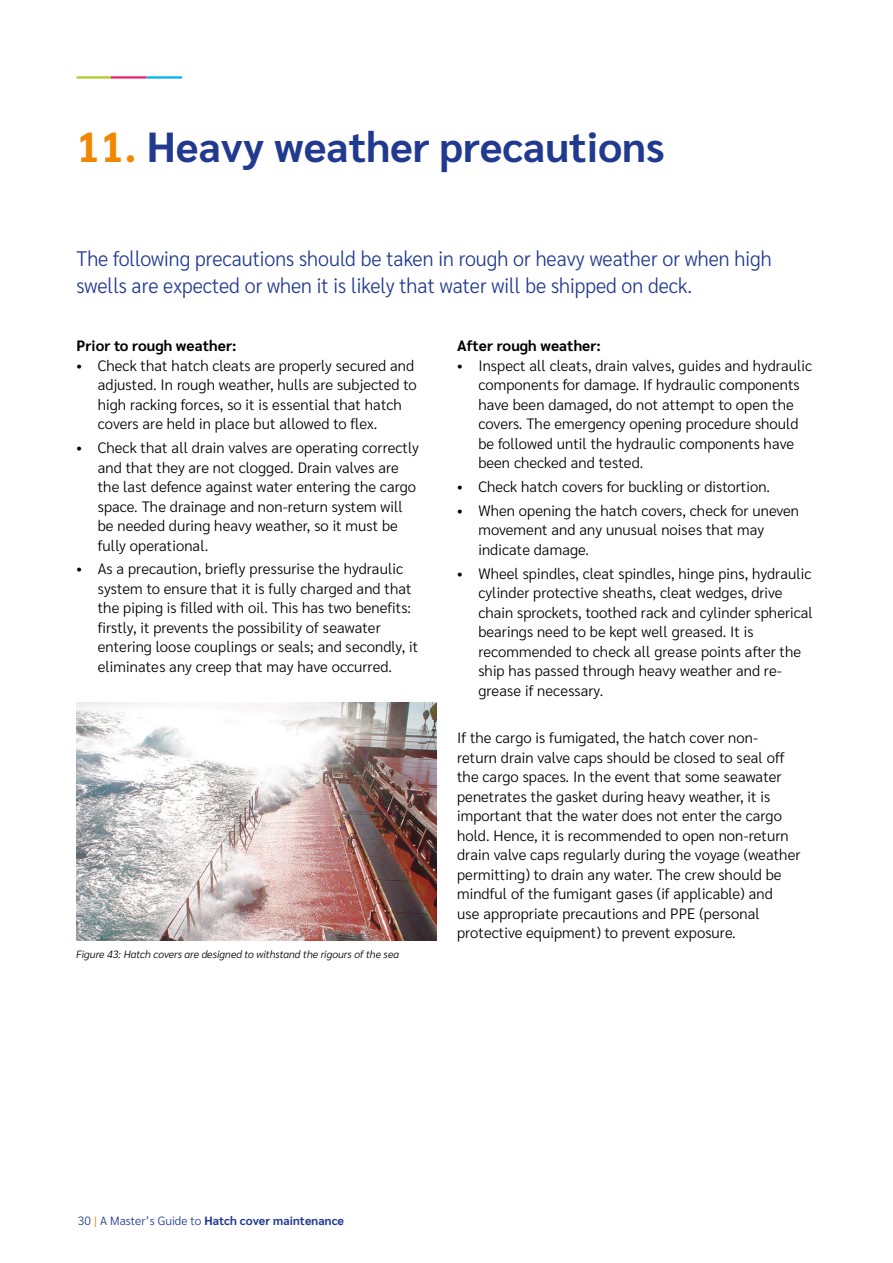
<style>
.page{position:relative;width:893px;height:1263px;background:#fff}
.page>*{position:absolute;margin:0;border:0;box-sizing:border-box;transform-origin:0 0}
.Chapter_Headline{font:700 42px "Sarabun";color:#213a8f}
.Intro_copy{font:300 21px/27px "Sarabun";color:#213a8f;scale:.94 1}
.Body_Copy_balanced{font:300 15px/19.5px "Sarabun";letter-spacing:.005em;color:#000}
.Body_Copy_balanced-2{font:700 15px "Sarabun";letter-spacing:.005em;color:#000}
.t1{font:700 12px "Sarabun";letter-spacing:.005em;color:#213a8f}
.t2{font:italic 300 10.5px "Sarabun";color:#000}
.s1{color:#f18700}
.s2{font-weight:300}
.s3{font-weight:300;color:#f18700}
</style>
<div class="page">
<hr style="left:77px;top:76px;width:35px;height:3px;background:#afcb27">
<hr style="left:111px;top:76px;width:36px;height:3px;background:#e71f69">
<hr style="left:147px;top:76px;width:35px;height:3px;background:#00b1eb">
<img style="left:77px;top:702px;width:359px;height:239px">
<p class="Chapter_Headline" style="left:77px;top:123px;width:590px"><span class="s1">11.</span> Heavy weather precautions</p>
<p class="Intro_copy" style="left:77px;top:245px;width:741px">The following precautions should be taken in rough or heavy weather or when high swells are expected or when it is likely that water will be shipped on deck.</p>
<p class="Body_Copy_balanced-2" style="left:77px;top:337px;width:161px">Prior to rough weather:</p>
<p class="Body_Copy_balanced" style="left:98px;top:356px;width:320px;text-indent:-21px">• Check that hatch cleats are properly secured and adjusted. In rough weather, hulls are subjected to high racking forces, so it is essential that hatch covers are held in place but allowed to flex.</p>
<p class="Body_Copy_balanced" style="left:98px;top:438px;width:322px;text-indent:-21px">• Check that all drain valves are operating correctly and that they are not clogged. Drain valves are the last defence against water entering the cargo space. The drainage and non-return system will be needed during heavy weather, so it must be fully operational.</p>
<p class="Body_Copy_balanced" style="left:98px;top:559px;width:322px;text-indent:-21px">• As a precaution, briefly pressurise the hydraulic system to ensure that it is fully charged and that the piping is filled with oil. This has two benefits: firstly, it prevents the possibility of seawater entering loose couplings or seals; and secondly, it eliminates any creep that may have occurred.</p>
<p class="t2" style="left:76px;top:948px;width:325px">Figure 43: Hatch covers are designed to withstand the rigours of the sea</p>
<p class="Body_Copy_balanced-2" style="left:457px;top:337px;width:145px">After rough weather:</p>
<p class="Body_Copy_balanced" style="left:478px;top:356px;width:335px;text-indent:-21px">• Inspect all cleats, drain valves, guides and hydraulic components for damage. If hydraulic components have been damaged, do not attempt to open the covers. The emergency opening procedure should be followed until the hydraulic components have been checked and tested.</p>
<p class="Body_Copy_balanced" style="left:457px;top:477px;width:315px">• Check hatch covers for buckling or distortion.</p>
<p class="Body_Copy_balanced" style="left:478px;top:501px;width:322px;text-indent:-21px">• When opening the hatch covers, check for uneven movement and any unusual noises that may indicate damage.</p>
<p class="Body_Copy_balanced" style="left:478px;top:564px;width:336px;text-indent:-21px">• Wheel spindles, cleat spindles, hinge pins, hydraulic cylinder protective sheaths, cleat wedges, drive chain sprockets, toothed rack and cylinder spherical bearings need to be kept well greased. It is recommended to check all grease points after the ship has passed through heavy weather and re&shy;grease if necessary.</p>
<p class="Body_Copy_balanced" style="left:457px;top:728px;width:345px">If the cargo is fumigated, the hatch cover non&shy;return drain valve caps should be closed to seal off the cargo spaces. In the event that some seawater penetrates the gasket during heavy weather, it is important that the water does not enter the cargo hold. Hence, it is recommended to open non-return drain valve caps regularly during the voyage (weather permitting) to drain any water. The crew should be mindful of the fumigant gases (if applicable) and<br>use appropriate precautions and PPE (personal protective equipment) to prevent exposure.</p>
<p class="t1" style="left:78px;top:1213px;width:268px"><span class="s2">30</span> <span class="s3">|</span> <span class="s2">A Master’s Guide to</span> Hatch cover maintenance</p>
</div>
